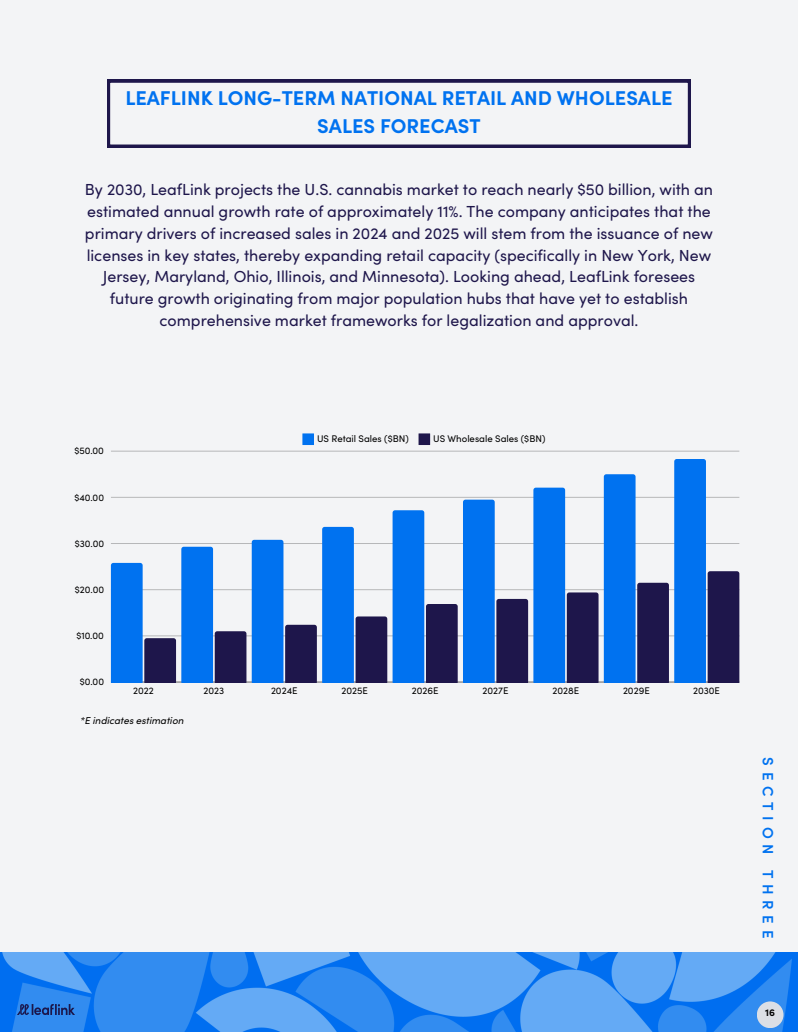
<style>
.page{position:relative;width:798px;height:1032px;background:#fff}
.page>*{position:absolute;margin:0;border:0;box-sizing:border-box;transform-origin:0 0}
.t1{font:700 20px/27.8px "Sofia Pro";color:#0072f0;text-align:center}
.t2{font:16px/21.8px "Sofia Pro";color:#1e164b;text-align:center}
.t3{font:600 15px "Sofia Pro";letter-spacing:.385em;color:#0072f0}
.t4{font:italic 10px "Sofia Pro";color:#000}
.t5{font:700 10px "Sofia Pro";color:#000}
.t6{font:9.6px "Sofia Pro";color:#000}
</style>
<div class="page">
<div style="left:0;top:0;width:797px;height:1031px;background:#f3f4f6"></div>
<img style="left:0;top:952px;width:797px;height:79px">
<img style="left:18px;top:1004px;width:57px;height:10px">
<svg style="left:107px;top:80px;width:583px;height:67px"></svg>
<div style="left:756px;top:1001px;width:27px;height:26px;background:#dcdfe5;border-radius:50%"></div>
<svg style="left:302px;top:433px;width:12px;height:12px"></svg>
<svg style="left:418px;top:433px;width:12px;height:12px"></svg>
<hr style="left:111px;top:681px;width:628px;height:1px;background:#000;opacity:.6">
<hr style="left:111px;top:635px;width:628px;height:1px;background:#000;opacity:.25">
<hr style="left:111px;top:589px;width:628px;height:1px;background:#000;opacity:.25">
<hr style="left:111px;top:543px;width:628px;height:1px;background:#b6b7b9">
<hr style="left:111px;top:497px;width:628px;height:1px;background:#c0c1c2">
<hr style="left:111px;top:451px;width:628px;height:1px;background:#cacbcd">
<svg style="left:111px;top:546px;width:135px;height:136px"></svg>
<svg style="left:252px;top:510px;width:205px;height:172px"></svg>
<svg style="left:463px;top:474px;width:205px;height:208px"></svg>
<svg style="left:674px;top:459px;width:65px;height:223px"></svg>
<p class="t1" style="left:125px;top:87px;width:548px">LEAFLINK LONG-TERM NATIONAL RETAIL AND WHOLESALE<br>SALES FORECAST</p>
<p class="t2" style="left:85px;top:180px;width:629px">By 2030, LeafLink projects the U.S. cannabis market to reach nearly $50 billion, with an estimated annual growth rate of approximately 11%. The company anticipates that the primary drivers of increased sales in 2024 and 2025 will stem from the issuance of new licenses in key states, thereby expanding retail capacity (specifically in New York, New Jersey, Maryland, Ohio, Illinois, and Minnesota). Looking ahead, LeafLink foresees future growth originating from major population hubs that have yet to establish comprehensive market frameworks for legalization and approval.</p>
<p class="t6" style="left:74px;top:447px;width:31px">$50.00</p>
<p class="t6" style="left:74px;top:493px;width:31px">$40.00</p>
<p class="t6" style="left:75px;top:539px;width:31px">$30.00</p>
<p class="t6" style="left:75px;top:586px;width:31px">$20.00</p>
<p class="t6" style="left:76px;top:632px;width:29px">$10.00</p>
<p class="t6" style="left:80px;top:678px;width:26px">$0.00</p>
<p class="t6" style="left:317px;top:435px;width:93px">US Retail Sales ($BN)</p>
<p class="t6" style="left:433px;top:435px;width:114px">US Wholesale Sales ($BN)</p>
<p class="t6" style="left:133px;top:686px;width:22px">2022</p>
<p class="t6" style="left:203px;top:686px;width:22px">2023</p>
<p class="t6" style="left:271px;top:686px;width:28px">2024E</p>
<p class="t6" style="left:341px;top:686px;width:28px">2025E</p>
<p class="t6" style="left:411px;top:686px;width:28px">2026E</p>
<p class="t6" style="left:482px;top:686px;width:28px">2027E</p>
<p class="t6" style="left:552px;top:686px;width:28px">2028E</p>
<p class="t6" style="left:622px;top:686px;width:28px">2029E</p>
<p class="t6" style="left:693px;top:686px;width:28px">2030E</p>
<p class="t4" style="left:80px;top:717px;width:105px">*E indicates estimation</p>
<h2 class="t3" style="left:773px;top:757px;width:183px;rotate:90deg">SECTION THREE</h2>
<p class="t5" style="left:765px;top:1009px;width:11px">16</p>
</div>
